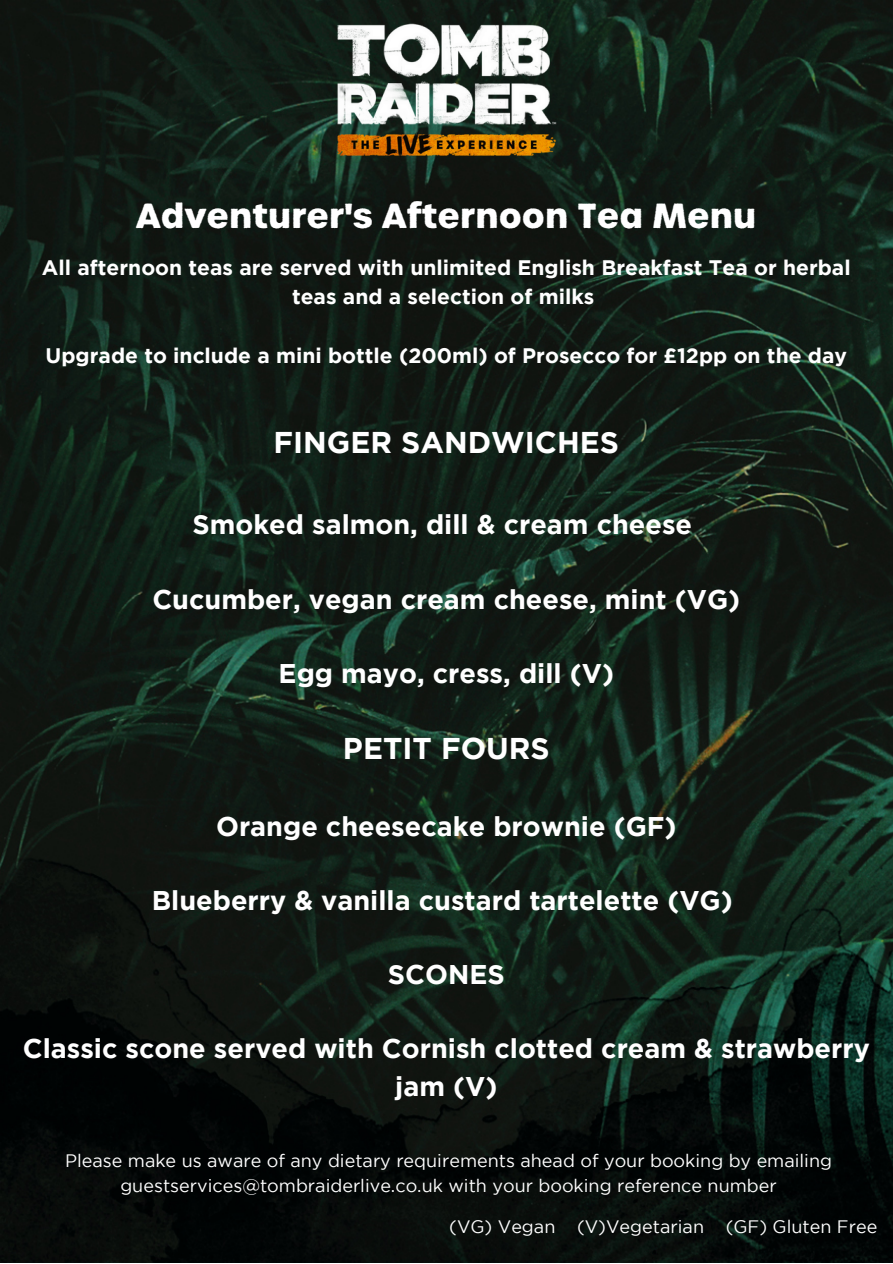
<style>
.page{position:relative;width:893px;height:1264px;background:#fff}
.page>*{position:absolute;margin:0;border:0;box-sizing:border-box;transform-origin:0 0}
.t1{font:700 33.75px "Urbane Rough";color:#fff}
.t2{font:700 30px "Gotham";color:#fff}
.t3{font:700 27px/37px "Gotham";color:#fff;text-align:center}
.t4{font:700 21px/29.2px "Gotham";color:#fff;text-align:center}
.t5{font:18px/24.8px "Gotham";color:#fff;text-align:center}
</style>
<div class="page">
<img style="left:0;top:0;width:892px;height:1262px">
<img style="left:322px;top:6px;width:248px;height:166px">
<p class="t1" style="left:136px;top:193px;width:621px">Adventurer's Afternoon Tea Menu</p>
<p class="t4" style="left:42px;top:254px;width:810px">All afternoon teas are served with unlimited English Breakfast Tea or herbal teas and a selection of milks</p>
<p class="t4" style="left:46px;top:342px;width:802px">Upgrade to include a mini bottle (200ml) of Prosecco for £12pp on the day</p>
<p class="t2" style="left:273px;top:431px;width:347px">FINGER SANDWICHES</p>
<p class="t3" style="left:192px;top:508px;width:501px">Smoked salmon, dill &amp; cream cheese</p>
<p class="t3" style="left:152px;top:582px;width:589px">Cucumber, vegan cream cheese, mint (VG)</p>
<p class="t3" style="left:278px;top:656px;width:337px">Egg mayo, cress, dill (V)</p>
<p class="t2" style="left:343px;top:737px;width:208px">PETIT FOURS</p>
<p class="t3" style="left:216px;top:809px;width:462px">Orange cheesecake brownie (GF)</p>
<p class="t3" style="left:152px;top:883px;width:582px">Blueberry &amp; vanilla custard tartelette (VG)</p>
<p class="t3" style="left:388px;top:957px;width:118px">SCONES</p>
<p class="t3" style="left:23px;top:1032px;width:848px">Classic scone served with Cornish clotted cream &amp; strawberry jam (V)</p>
<p class="t5" style="left:65px;top:1149px;width:768px">Please make us aware of any dietary requirements ahead of your booking by emailing guestservices@tombraiderlive.co.uk with your booking reference number</p>
<p class="t5" style="left:449px;top:1215px;width:429px">(VG) Vegan (V)Vegetarian (GF) Gluten Free</p>
</div>
